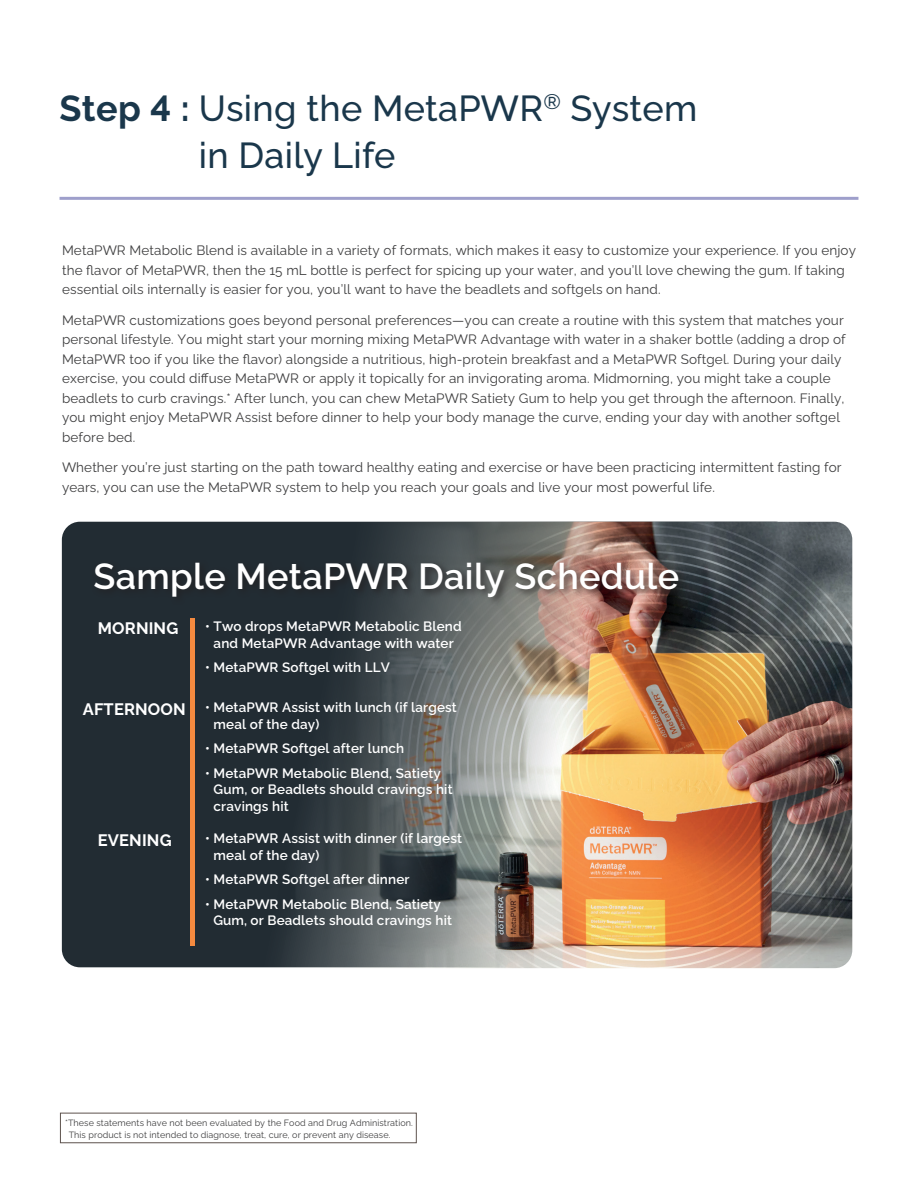
<style>
.page{position:relative;width:918px;height:1188px;background:#fff}
.page>*{position:absolute;margin:0;border:0;box-sizing:border-box;transform-origin:0 0}
.t1{font:500 36px/46.5px "Ralewayd T";letter-spacing:.01em;color:#1a374b}
.t2{font:600 36px "Ralewayd T";letter-spacing:.01em;color:#fff}
.t3{font:700 16.5px "Ralewayd T";letter-spacing:.01em;color:#fff}
.t4{font:13.5px/19.5px "Ralewayd T";letter-spacing:.01em;color:#3e3e3f}
.t5{font:600 13.5px/16.5px "Ralewayd T";letter-spacing:.01em;color:#fff}
.t6{font:9px/11.4px "Ralewayd T";letter-spacing:.01em;color:#3e3e3f}
.s1{font-weight:700}
</style>
<div class="page">
<div style="left:62px;top:522px;width:731px;height:445px;background:#222c33;border-radius:18px"></div>
<hr style="left:60px;top:197px;width:798px;height:3px;background:#9e9fcb">
<div style="left:60px;top:1113px;width:357px;height:30px;border:1px solid #5d524d"></div>
<img style="left:94px;top:522px;width:758px;height:446px">
<div style="left:91px;top:559px;width:597px;height:47px;background:#231f20;opacity:.75"></div>
<div style="left:190px;top:619px;width:5px;height:327px;background:#f58a3f"></div>
<h1 class="t1" style="left:199px;top:82px;width:500px;text-indent:-139px"><span class="s1">Step 4 :</span> Using the MetaPWR<sup>®</sup> System in Daily Life</h1>
<p class="t4" style="left:62px;top:239px;width:796px">MetaPWR Metabolic Blend is available in a variety of formats, which makes it easy to customize your experience. If you enjoy the flavor of MetaPWR, then the 15 mL bottle is perfect for spicing up your water, and you’ll love chewing the gum. If taking essential oils internally is easier for you, you’ll want to have the beadlets and softgels on hand.</p>
<p class="t4" style="left:62px;top:309px;width:785px">MetaPWR customizations goes beyond personal preferences—you can create a routine with this system that matches your personal lifestyle. You might start your morning mixing MetaPWR Advantage with water in a shaker bottle (adding a drop of MetaPWR too if you like the flavor) alongside a nutritious, high-protein breakfast and a MetaPWR Softgel. During your daily exercise, you could diffuse MetaPWR or apply it topically for an invigorating aroma. Midmorning, you might take a couple beadlets to curb cravings.* After lunch, you can chew MetaPWR Satiety Gum to help you get through the afternoon. Finally, you might enjoy MetaPWR Assist before dinner to help your body manage the curve, ending your day with another softgel before bed.</p>
<p class="t4" style="left:62px;top:456px;width:781px">Whether you’re just starting on the path toward healthy eating and exercise or have been practicing intermittent fasting for years, you can use the MetaPWR system to help you reach your goals and live your most powerful life.</p>
<h1 class="t2" style="left:94px;top:548px;width:587px">Sample MetaPWR Daily Schedule</h1>
<p class="t3" style="left:98px;top:616px;width:82px">MORNING</p>
<p class="t5" style="left:205px;top:617px;width:258px;text-align:center">• Two drops MetaPWR Metabolic Blend and MetaPWR Advantage with water</p>
<p class="t5" style="left:205px;top:658px;width:186px">• MetaPWR Softgel with LLV</p>
<p class="t5" style="left:214px;top:698px;width:245px;text-indent:-8px">• MetaPWR Assist with lunch (if largest meal of the day)</p>
<p class="t5" style="left:205px;top:739px;width:201px">• MetaPWR Softgel after lunch</p>
<p class="t5" style="left:214px;top:763px;width:241px;text-indent:-8px">• MetaPWR Metabolic Blend, Satiety<br>Gum, or Beadlets should cravings hit cravings hit</p>
<p class="t5" style="left:214px;top:829px;width:250px;text-indent:-8px">• MetaPWR Assist with dinner (if largest meal of the day)</p>
<p class="t5" style="left:205px;top:870px;width:206px">• MetaPWR Softgel after dinner</p>
<p class="t5" style="left:214px;top:894px;width:240px;text-indent:-8px">• MetaPWR Metabolic Blend, Satiety<br>Gum, or Beadlets should cravings hit</p>
<p class="t3" style="left:83px;top:696px;width:105px">AFTERNOON</p>
<p class="t3" style="left:98px;top:827px;width:75px">EVENING</p>
<p class="t6" style="left:69px;top:1117px;width:346px;text-indent:-4px">*These statements have not been evaluated by the Food and Drug Administration.<br>This product is not intended to diagnose, treat, cure, or prevent any disease.</p>
</div>
